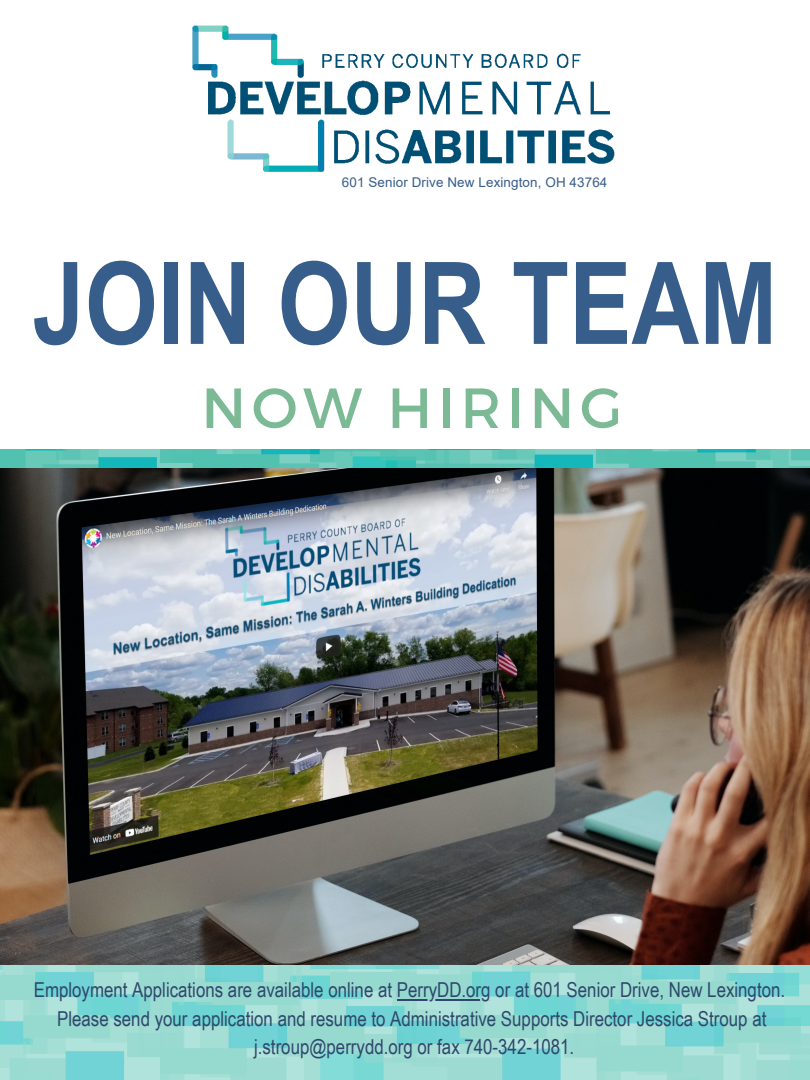
<style>
.page{position:relative;width:810px;height:1080px;background:#fff}
.page>*{position:absolute;margin:0;border:0;box-sizing:border-box;transform-origin:0 0}
.t1{font:700 114.31px "Arial Narrow";color:#375d8b}
.t2{font:56.44px "Montserrat";letter-spacing:.1em;color:#7cb995}
.t3{font:20.56px "Arial Narrow";color:#2e486c}
.t4{font:13.44px "Arial";letter-spacing:.01em;color:#375d8b}
</style>
<div class="page">
<img style="left:192px;top:25px;width:423px;height:147px">
<img style="left:0;top:450px;width:810px;height:630px">
<hr style="left:397px;top:999px;width:94px;height:2px;background:#2e486c">
<p class="t4" style="left:342px;top:175px;width:267px">601 Senior Drive New Lexington, OH 43764</p>
<p class="t1" style="left:33px;top:237px;width:746px">JOIN OUR TEAM</p>
<p class="t2" style="left:201px;top:371px;width:422px">NOW HIRING</p>
<p class="t3" style="left:34px;top:978px;width:753px">Employment Applications are available online at PerryDD.org or at 601 Senior Drive, New Lexington.</p>
<p class="t3" style="left:57px;top:1007px;width:711px">Please send your application and resume to Administrative Supports Director Jessica Stroup at</p>
<p class="t3" style="left:254px;top:1035px;width:322px">j.stroup@perrydd.org or fax 740-342-1081.</p>
</div>
